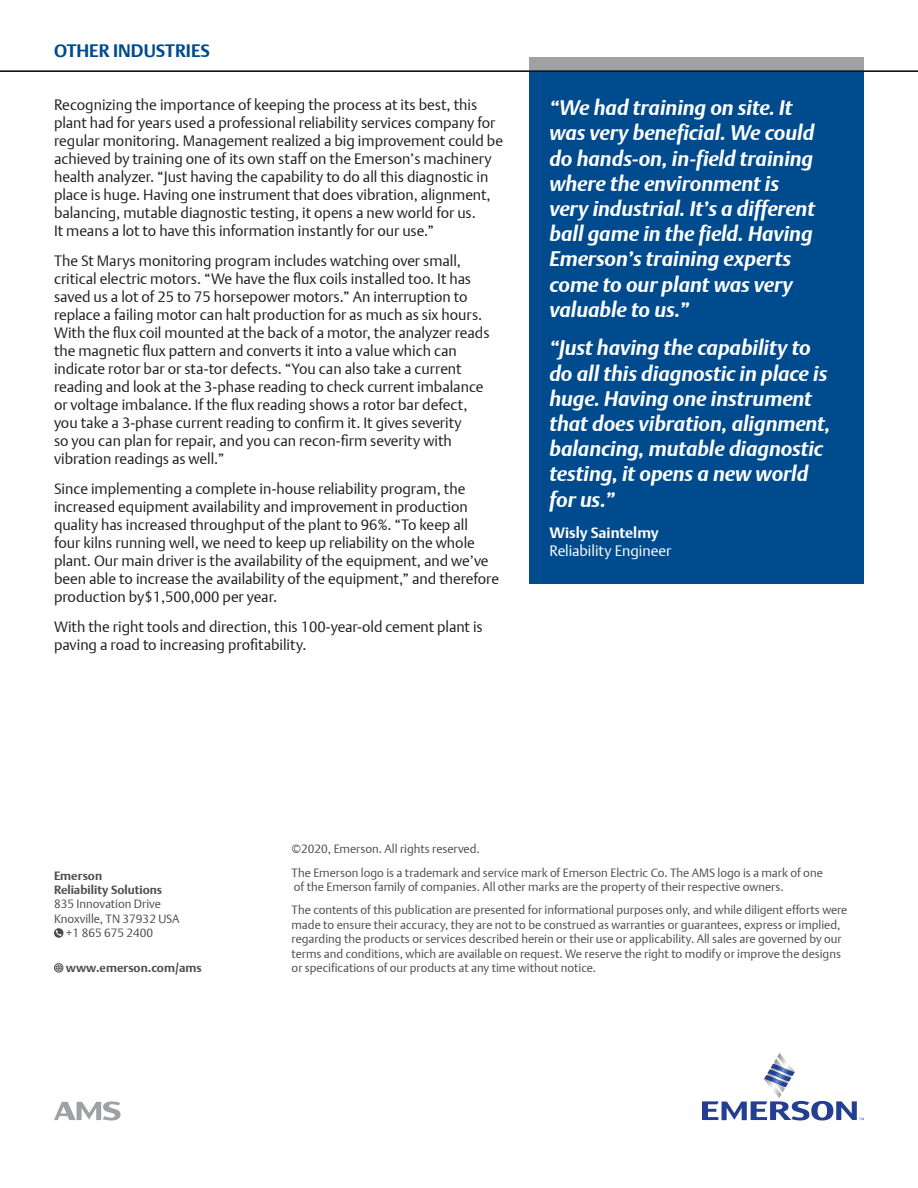
<style>
.page{position:relative;width:918px;height:1188px;background:#fff}
.page>*{position:absolute;margin:0;border:0;box-sizing:border-box;transform-origin:0 0}
.Blue_Quote{font:italic 700 21px/25.2px "DTL Argo T";color:#fff}
.t1{font:700 18px "DTL Argo T";color:#004b8d}
.Body_Text{font:15px/18px "DTL Argo T Light";color:#231f20}
.Blue_Quote_-_Positio{font:15px/18px "DTL Argo T Light";color:#fff}
.t2{font:12px/14.4px "DTL Argo T Light";color:#4d4d4f}
.t3{font:700 12px/14.4px "DTL Argo T";color:#4d4d4f}
.s1{font-family:"DTL Argo T";font-weight:700}
</style>
<div class="page">
<svg style="left:54px;top:928px;width:10px;height:10px"></svg>
<svg style="left:56px;top:930px;width:6px;height:7px"></svg>
<svg style="left:54px;top:963px;width:10px;height:10px"></svg>
<svg style="left:55px;top:964px;width:8px;height:8px"></svg>
<div style="left:529px;top:57px;width:335px;height:13px;background:#9fa1a4"></div>
<hr style="left:0;top:70px;width:918px;height:2px;background:#000">
<svg style="left:702px;top:1053px;width:162px;height:67px"></svg>
<svg style="left:54px;top:1101px;width:67px;height:19px"></svg>
<div style="left:529px;top:72px;width:335px;height:511px;background:#004b8d"></div>
<p class="t1" style="left:54px;top:40px;width:158px">OTHER INDUSTRIES</p>
<p class="Body_Text" style="left:54px;top:96px;width:451px">Recognizing the importance of keeping the process at its best, this plant had for years used a professional reliability services company for regular monitoring. Management realized a big improvement could be achieved by training one of its own staff on the Emerson’s machinery health analyzer. “Just having the capability to do all this diagnostic in place is huge. Having one instrument that does vibration, alignment, balancing, mutable diagnostic testing, it opens a new world for us.<br>It means a lot to have this information instantly for our use.”</p>
<p class="Body_Text" style="left:54px;top:252px;width:437px">The St Marys monitoring program includes watching over small, critical electric motors. “We have the flux coils installed too. It has saved us a lot of 25 to 75 horsepower motors.” An interruption to replace a failing motor can halt production for as much as six hours.<br>With the flux coil mounted at the back of a motor, the analyzer reads the magnetic flux pattern and converts it into a value which can indicate rotor bar or sta-tor defects. “You can also take a current reading and look at the 3-phase reading to check current imbalance or voltage imbalance. If the flux reading shows a rotor bar defect, you take a 3-phase current reading to confirm it. It gives severity<br>so you can plan for repair, and you can recon-firm severity with vibration readings as well.”</p>
<p class="Body_Text" style="left:54px;top:480px;width:447px">Since implementing a complete in-house reliability program, the increased equipment availability and improvement in production quality has increased throughput of the plant to 96%. “To keep all<br>four kilns running well, we need to keep up reliability on the whole plant. Our main driver is the availability of the equipment, and we’ve been able to increase the availability of the equipment,” and therefore production by$1,500,000 per year.</p>
<p class="Body_Text" style="left:54px;top:618px;width:430px">With the right tools and direction, this 100-year-old cement plant is paving a road to increasing profitability.</p>
<p class="Blue_Quote" style="left:549px;top:95px;width:267px">“We had training on site. It was very beneficial. We could do hands-on, in-field training where the environment is very industrial. It’s a different ball game in the field. Having<br>Emerson’s training experts come to our plant was very valuable to us.”</p>
<p class="Blue_Quote" style="left:549px;top:335px;width:283px">“Just having the capability to do all this diagnostic in place is huge. Having one instrument that does vibration, alignment, balancing, mutable diagnostic testing, it opens a new world for us.”</p>
<p class="Blue_Quote_-_Positio" style="left:549px;top:524px;width:123px"><span class="s1">Wisly Saintelmy<br></span>Reliability Engineer</p>
<p class="t3" style="left:54px;top:868px;width:110px">Emerson<br>Reliability Solutions</p>
<p class="t2" style="left:54px;top:897px;width:109px">835 Innovation Drive</p>
<p class="t2" style="left:54px;top:911px;width:127px">Knoxville, TN 37932 USA</p>
<p class="t2" style="left:66px;top:926px;width:89px">+1 865 675 2400</p>
<p class="t3" style="left:66px;top:960px;width:137px">www.emerson.com/ams</p>
<p class="t2" style="left:292px;top:837px;width:533px;line-height:23.4px">©2020, Emerson. All rights reserved.<br>The Emerson logo is a trademark and service mark of Emerson Electric Co. The AMS logo is a mark of one</p>
<p class="t2" style="left:292px;top:875px;width:557px;line-height:23.4px">of the Emerson family of companies. All other marks are the property of their respective owners.<br>The contents of this publication are presented for informational purposes only, and while diligent efforts were</p>
<p class="t2" style="left:292px;top:917px;width:552px;text-align:justify">made to ensure their accuracy, they are not to be construed as warranties or guarantees, express or implied, regarding the products or services described herein or their use or applicability. All sales are governed by our terms and conditions, which are available on request. We reserve the right to modify or improve the designs or specifications of our products at any time without notice.</p>
</div>
